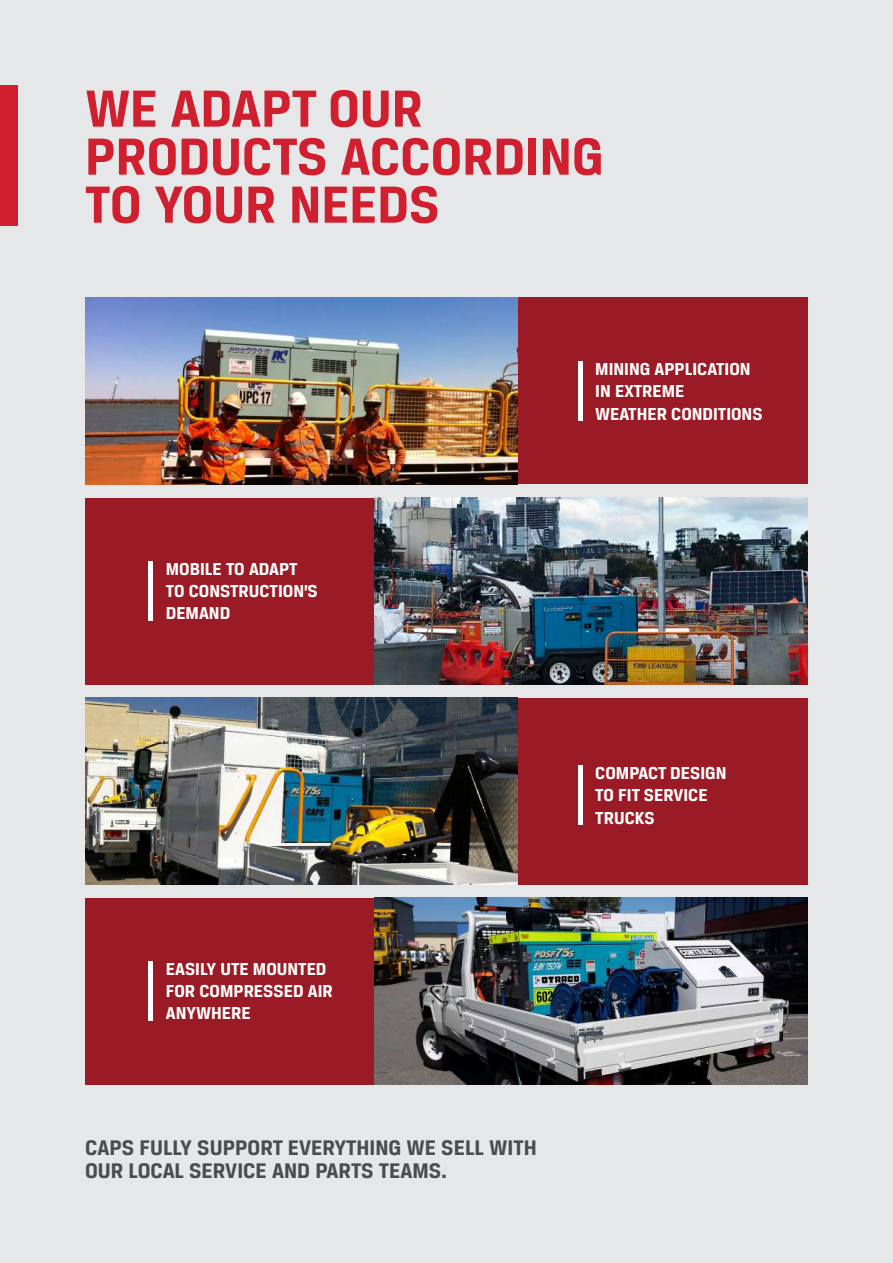
<style>
.page{position:relative;width:893px;height:1263px;background:#e6e7e9}
.page>*{position:absolute;margin:0;border:0;box-sizing:border-box;transform-origin:0 0}
.t1{font:700 55.5px/48px "Breuer Text";color:#d0202f}
.t2{font:700 22.5px/22.5px "Breuer Text";color:#4b4c4d}
.t3{font:700 18.45px/22px "Breuer Text";color:#fff}
</style>
<div class="page">
<div style="left:502px;top:298px;width:306px;height:186px;background:#9a1b25"></div>
<div style="left:85px;top:498px;width:457px;height:186px;background:#9a1b25"></div>
<div style="left:85px;top:898px;width:457px;height:186px;background:#9a1b25"></div>
<div style="left:502px;top:698px;width:306px;height:186px;background:#9a1b25"></div>
<img style="left:85px;top:298px;width:432px;height:186px">
<img style="left:85px;top:698px;width:432px;height:186px">
<img style="left:374px;top:898px;width:434px;height:186px">
<img style="left:374px;top:498px;width:434px;height:186px">
<div style="left:0;top:85px;width:17px;height:140px;background:#d0202f"></div>
<div style="left:578px;top:361px;width:5px;height:60px;background:#fff"></div>
<hr style="left:149px;top:561px;width:4px;height:60px;background:#fff">
<div style="left:578px;top:765px;width:5px;height:60px;background:#fff"></div>
<hr style="left:149px;top:961px;width:4px;height:60px;background:#fff">
<h1 class="t1" style="left:85px;top:83px;width:520px">WE ADAPT OUR<br>PRODUCTS ACCORDING<br>TO YOUR NEEDS</h1>
<p class="t3" style="left:166px;top:558px;width:154px">MOBILE TO ADAPT<br>TO CONSTRUCTION’S<br>DEMAND</p>
<p class="t3" style="left:166px;top:958px;width:168px">EASILY UTE MOUNTED<br>FOR COMPRESSED AIR<br>ANYWHERE</p>
<p class="t2" style="left:85px;top:1136px;width:453px">CAPS FULLY SUPPORT EVERYTHING WE SELL WITH<br>OUR LOCAL SERVICE AND PARTS TEAMS.</p>
<p class="t3" style="left:595px;top:358px;width:169px">MINING APPLICATION<br>IN EXTREME<br>WEATHER CONDITIONS</p>
<p class="t3" style="left:595px;top:762px;width:133px">COMPACT DESIGN<br>TO FIT SERVICE<br>TRUCKS</p>
</div>
